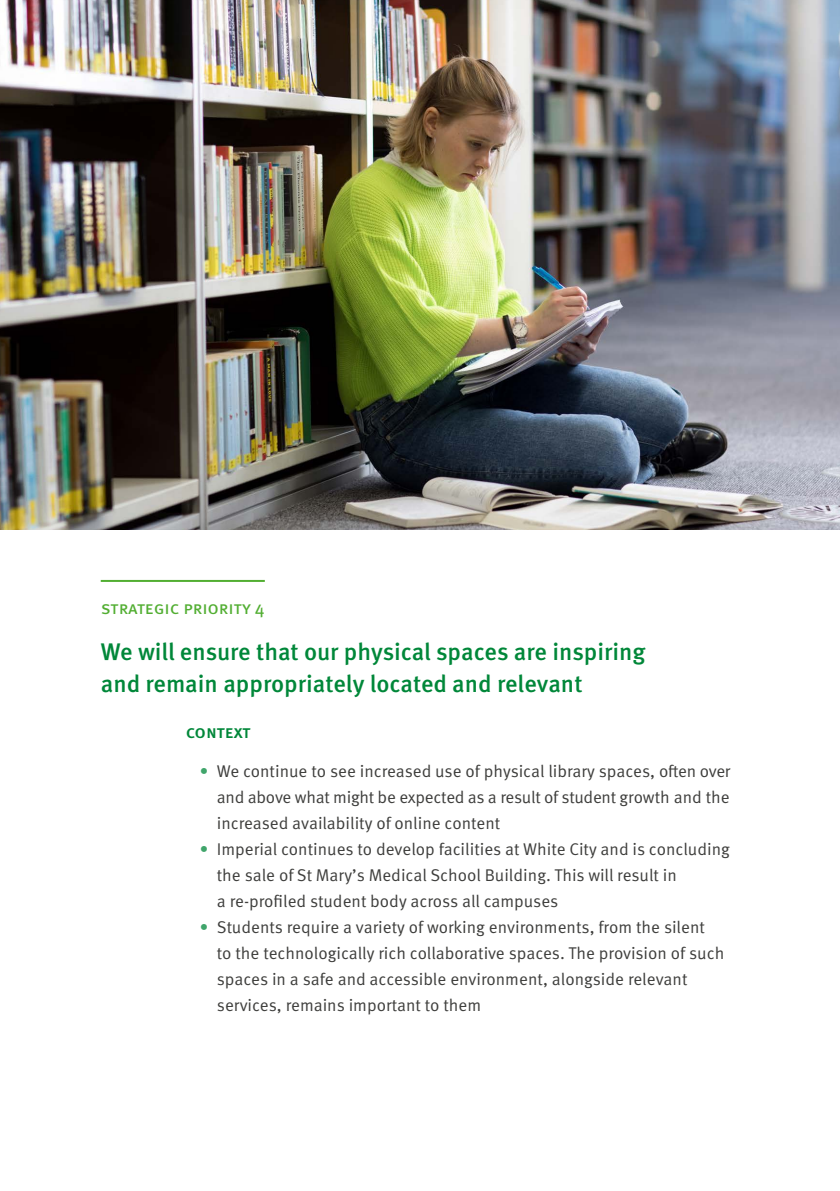
<style>
.page{position:relative;width:840px;height:1191px;background:#fff}
.page>*{position:absolute;margin:0;border:0;box-sizing:border-box;transform-origin:0 0}
.t1{font:500 24px/32.4px "Meta OT";color:#008739}
.t2{font:18px "Meta OT";letter-spacing:-.01em;color:#52ae32}
.t3{font:500 18px "Meta OT";letter-spacing:-.005em;color:#008739}
.t4{font:17px/26px "Meta OT Norm";color:#3e3e3c}
.s1{font-family:"Meta OT";font-weight:500;color:#40a56b}
</style>
<div class="page">
<hr style="left:101px;top:580px;width:164px;height:2px;background:#52ae32">
<img style="left:0;top:0;width:839px;height:530px">
<p class="t2" style="left:101px;top:597px;width:20px">STRATEG</p>
<p class="t2" style="left:164px;top:597px;width:102px">IC PRIORITY 4</p>
<h1 class="t1" style="left:101px;top:635px;width:546px">We will ensure that our physical spaces are inspiring and remain appropriately located and relevant</h1>
<p class="t3" style="left:186px;top:720px;width:66px">CONTEXT</p>
<p class="t4" style="left:217px;top:758px;width:515px;text-align:justify;text-indent:-17px"><span class="s1">•</span> We continue to see increased use of physical library spaces, often over and above what might be expected as a result of student growth and the increased availability of online content</p>
<p class="t4" style="left:217px;top:836px;width:514px;text-indent:-17px"><span class="s1">•</span> Imperial continues to develop facilities at White City and is concluding the sale of St Mary’s Medical School Building. This will result in<br>a re-profiled student body across all campuses</p>
<p class="t4" style="left:217px;top:914px;width:508px;text-indent:-17px"><span class="s1">•</span> Students require a variety of working environments, from the silent<br>to the technologically rich collaborative spaces. The provision of such spaces in a safe and accessible environment, alongside relevant services, remains important to them</p>
</div>
